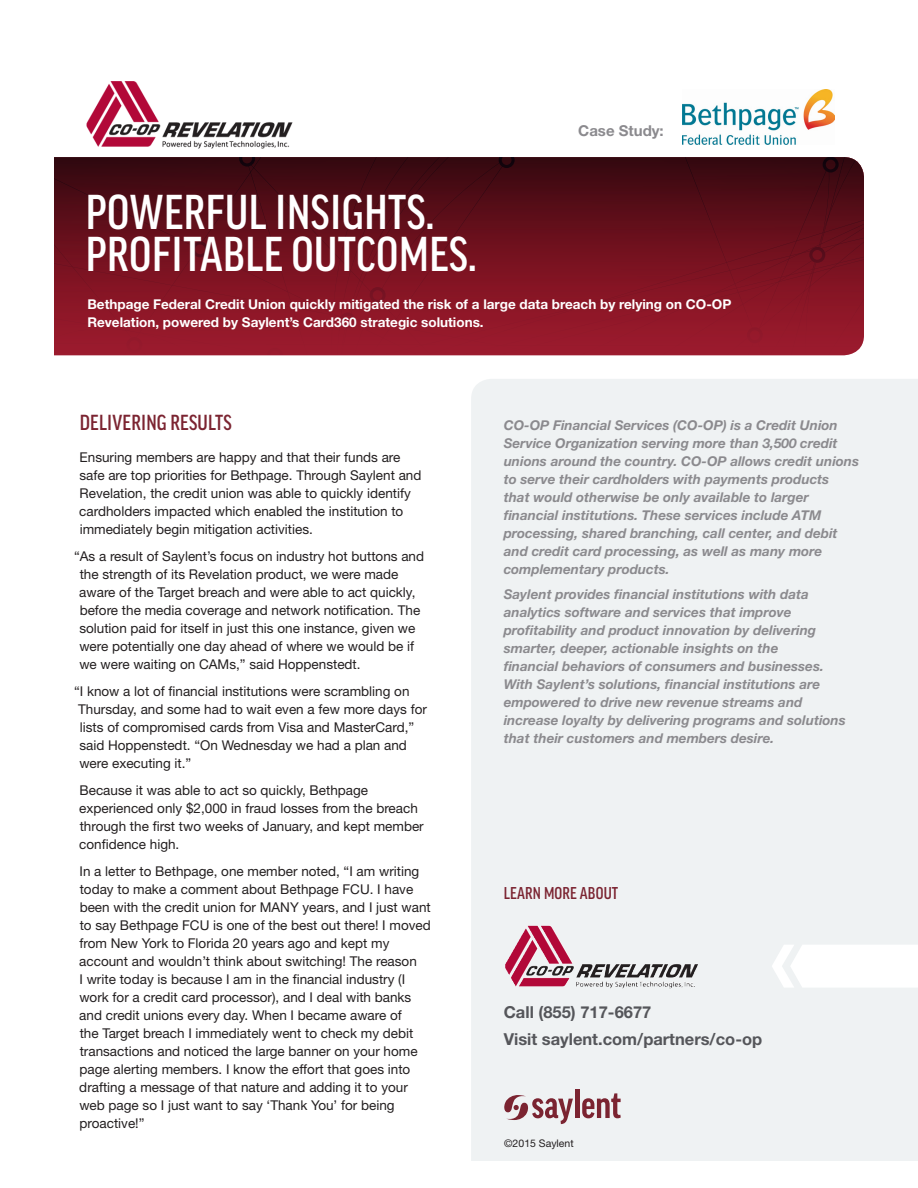
<style>
.page{position:relative;width:918px;height:1188px;background:#fff}
.page>*{position:absolute;margin:0;border:0;box-sizing:border-box;transform-origin:0 0}
.t1{font:500 condensed 47.25px/42.3px "Good OT";letter-spacing:.01em;color:#fff}
.header_1{font:500 condensed 21px "Good OT";letter-spacing:.01em;color:#7b2431}
.t2{font:700 16.5px "Helvetica Neue LT Std";color:#55565a}
.t3{font:500 condensed 16.5px "Good OT";letter-spacing:.01em;color:#7b2431}
.t4{font:700 15px "Helvetica Neue LT Std";color:#8b8a8e}
.t5{font:13.5px/18px "Helvetica Neue LT Std";color:#231f20}
.t6{font:italic 700 13.5px/18px "Helvetica Neue LT Std";color:#8b8a8e}
.t7{font:700 13.5px/18px "Helvetica Neue LT Std";color:#fff}
.t8{font:10.5px "Helvetica Neue LT Std";color:#231f20}
</style>
<div class="page">
<svg style="left:54px;top:157px;width:810px;height:198px;background:#6f111e"></svg>
<div style="left:747px;top:327px;width:16px;height:16px;background:#90182a;border-radius:50%"></div>
<div style="left:750px;top:330px;width:10px;height:10px;background:#96192b;border-radius:50%"></div>
<div style="left:809px;top:247px;width:16px;height:16px;background:#580e1c;border-radius:50%"></div>
<div style="left:812px;top:250px;width:10px;height:10px;background:#74111f;border-radius:50%"></div>
<svg style="left:192px;top:241px;width:16px;height:16px"></svg>
<div style="left:195px;top:244px;width:10px;height:10px;background:#71111e;border-radius:50%"></div>
<div style="left:126px;top:337px;width:16px;height:16px;background:#971a2c;border-radius:50%"></div>
<div style="left:471px;top:379px;width:447px;height:782px;background:#eff2f3"></div>
<hr style="left:575px;top:1090px;width:4px;height:28px;background:#7b2431">
<svg style="left:582px;top:1093px;width:39px;height:25px"></svg>
<svg style="left:504px;top:1095px;width:69px;height:29px"></svg>
<svg style="left:772px;top:945px;width:146px;height:43px"></svg>
<img style="left:86px;top:82px;width:207px;height:67px">
<img style="left:516px;top:926px;width:57px;height:38px">
<img style="left:682px;top:90px;width:153px;height:54px">
<p class="t1" style="left:86px;top:191px;width:392px">POWERFUL INSIGHTS.<br>PROFITABLE OUTCOMES.</p>
<p class="t4" style="left:578px;top:121px;width:87px">Case Study:</p>
<p class="t7" style="left:87px;top:295px;width:645px">Bethpage Federal Credit Union quickly mitigated the risk of a large data breach by relying on CO-OP<br>Revelation, powered by Saylent’s Card360 strategic solutions.</p>
<p class="header_1" style="left:80px;top:411px;width:154px">DELIVERING RESULTS</p>
<p class="t5" style="left:79px;top:448px;width:344px">Ensuring members are happy and that their funds are safe are top priorities for Bethpage. Through Saylent and Revelation, the credit union was able to quickly identify cardholders impacted which enabled the institution to immediately begin mitigation activities.</p>
<p class="t5" style="left:79px;top:547px;width:346px;text-indent:-5px">“As a result of Saylent’s focus on industry hot buttons and the strength of its Revelation product, we were made aware of the Target breach and were able to act quickly, before the media coverage and network notification. The solution paid for itself in just this one instance, given we were potentially one day ahead of where we would be if we were waiting on CAMs,” said Hoppenstedt.</p>
<p class="t5" style="left:78px;top:682px;width:350px;text-indent:-4px">“I know a lot of financial institutions were scrambling on Thursday, and some had to wait even a few more days for lists of compromised cards from Visa and MasterCard,” said Hoppenstedt. “On Wednesday we had a plan and were executing it.”</p>
<p class="t5" style="left:79px;top:781px;width:346px">Because it was able to act so quickly, Bethpage experienced only $2,000 in fraud losses from the breach through the first two weeks of January, and kept member confidence high.</p>
<p class="t5" style="left:79px;top:862px;width:353px">In a letter to Bethpage, one member noted, “I am writing today to make a comment about Bethpage FCU. I have been with the credit union for MANY years, and I just want to say Bethpage FCU is one of the best out there! I moved from New York to Florida 20 years ago and kept my account and wouldn’t think about switching! The reason<br>I write today is because I am in the financial industry (I work for a credit card processor), and I deal with banks and credit unions every day. When I became aware of<br>the Target breach I immediately went to check my debit transactions and noticed the large banner on your home page alerting members. I know the effort that goes into drafting a message of that nature and adding it to your web page so I just want to say ‘Thank You’ for being proactive!”</p>
<p class="t6" style="left:504px;top:416px;width:357px">CO-OP Financial Services (CO-OP) is a Credit Union Service Organization serving more than 3,500 credit unions around the country. CO-OP allows credit unions to serve their cardholders with payments products<br>that would otherwise be only available to larger financial institutions. These services include ATM processing, shared branching, call center, and debit and credit card processing, as well as many more complementary products.</p>
<p class="t6" style="left:504px;top:585px;width:344px">Saylent provides financial institutions with data analytics software and services that improve profitability and product innovation by delivering smarter, deeper, actionable insights on the<br>financial behaviors of consumers and businesses.<br>With Saylent’s solutions, financial institutions are empowered to drive new revenue streams and increase loyalty by delivering programs and solutions that their customers and members desire.</p>
<p class="t3" style="left:504px;top:884px;width:116px">LEARN MORE ABOUT</p>
<p class="t2" style="left:504px;top:1002px;width:149px">Call (855) 717-6677</p>
<p class="t2" style="left:504px;top:1029px;width:260px">Visit saylent.com/partners/co-op</p>
<p class="t8" style="left:504px;top:1137px;width:71px">©2015 Saylent</p>
</div>
